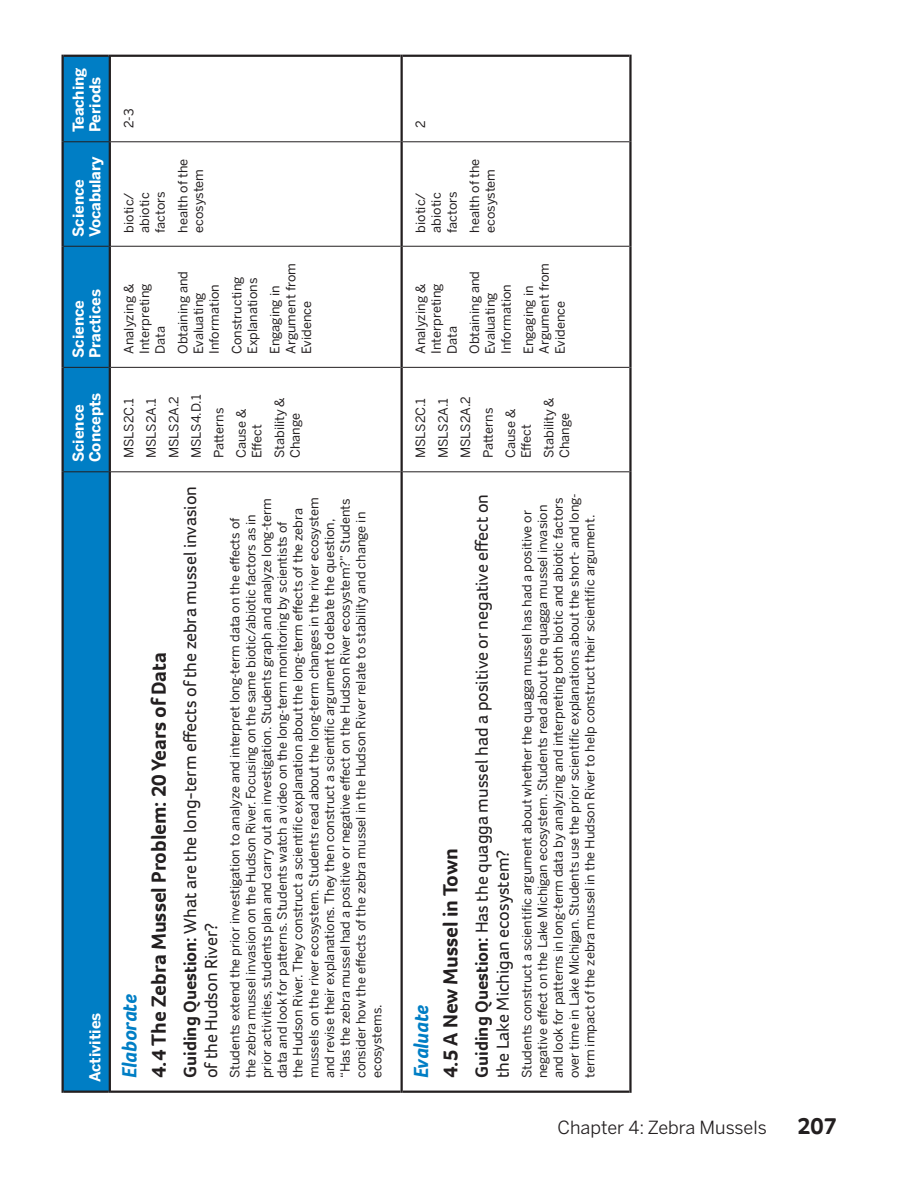
<style>
.page{position:relative;width:918px;height:1188px;background:#fff}
.page>*{position:absolute;margin:0;border:0;box-sizing:border-box;transform-origin:0 0}
.t1{font:700 24px "Foco";color:#231f20}
.Chapter_Overview__Ac{font:700 21px "Foco";color:#231f20}
.Chapter_Overview__5E{font:italic 700 21px "Foco";color:#007ec5}
.Chapter_Overview__Gu{font:18px/21px "Foco";color:#231f20}
.t2{font:18px "Benton Sans";color:#231f20}
.Chapter_Overview__Ta{font:700 15px/16.5px "Benton Sans";color:#fff}
.Chapter_Overview__Su{font:12.75px/15.8px "Benton Sans";color:#231f20}
.s1{font-weight:700}
</style>
<div class="page">
<div style="left:64px;top:57px;width:45px;height:1034px;background:#007ec5"></div>
<hr style="left:64px;top:471px;width:45px;height:1px;background:#231f20">
<hr style="left:64px;top:367px;width:45px;height:1px;background:#231f20">
<hr style="left:64px;top:246px;width:45px;height:1px;background:#231f20">
<hr style="left:403px;top:471px;width:226px;height:1px;background:#231f20">
<hr style="left:403px;top:367px;width:226px;height:1px;background:#231f20">
<hr style="left:403px;top:246px;width:226px;height:1px;background:#231f20">
<hr style="left:62px;top:472px;width:2px;height:621px;background:#231f20">
<hr style="left:62px;top:367px;width:2px;height:105px;background:#231f20">
<hr style="left:62px;top:246px;width:2px;height:121px;background:#231f20">
<hr style="left:62px;top:142px;width:2px;height:104px;background:#231f20">
<hr style="left:62px;top:55px;width:2px;height:87px;background:#231f20">
<hr style="left:64px;top:55px;width:45px;height:2px;background:#231f20">
<hr style="left:109px;top:472px;width:2px;height:621px;background:#231f20">
<hr style="left:109px;top:367px;width:2px;height:105px;background:#231f20">
<hr style="left:109px;top:246px;width:2px;height:121px;background:#231f20">
<hr style="left:109px;top:142px;width:2px;height:104px;background:#231f20">
<hr style="left:109px;top:55px;width:2px;height:86px;background:#231f20">
<hr style="left:111px;top:55px;width:290px;height:2px;background:#231f20">
<hr style="left:403px;top:55px;width:226px;height:2px;background:#231f20">
<hr style="left:629px;top:472px;width:3px;height:621px;background:#231f20">
<hr style="left:629px;top:367px;width:3px;height:105px;background:#231f20">
<hr style="left:629px;top:246px;width:3px;height:121px;background:#231f20">
<hr style="left:629px;top:142px;width:3px;height:104px;background:#231f20">
<hr style="left:629px;top:55px;width:3px;height:87px;background:#231f20">
<hr style="left:64px;top:141px;width:46px;height:1px;background:#231f20">
<hr style="left:64px;top:1091px;width:45px;height:2px;background:#231f20">
<hr style="left:111px;top:1091px;width:290px;height:2px;background:#231f20">
<hr style="left:111px;top:471px;width:290px;height:1px;background:#231f20">
<hr style="left:111px;top:367px;width:290px;height:1px;background:#231f20">
<hr style="left:111px;top:246px;width:290px;height:1px;background:#231f20">
<hr style="left:110px;top:141px;width:291px;height:1px;background:#231f20">
<hr style="left:403px;top:1091px;width:226px;height:2px;background:#231f20">
<hr style="left:401px;top:472px;width:2px;height:621px;background:#231f20">
<hr style="left:401px;top:367px;width:2px;height:105px;background:#231f20">
<hr style="left:401px;top:246px;width:2px;height:121px;background:#231f20">
<hr style="left:401px;top:142px;width:2px;height:104px;background:#231f20">
<hr style="left:401px;top:55px;width:2px;height:87px;background:#231f20">
<hr style="left:403px;top:141px;width:226px;height:1px;background:#231f20">
<p class="Chapter_Overview__Ta" style="left:70px;top:132px;width:66px;rotate:-90deg">Teaching<br>Periods</p>
<p class="Chapter_Overview__Ta" style="left:70px;top:237px;width:82px;rotate:-90deg">Science<br>Vocabulary</p>
<p class="Chapter_Overview__Ta" style="left:70px;top:358px;width:70px;rotate:-90deg">Science<br>Practices</p>
<p class="Chapter_Overview__Ta" style="left:70px;top:462px;width:71px;rotate:-90deg">Science<br>Concepts</p>
<p class="Chapter_Overview__Ta" style="left:86px;top:1082px;width:71px;rotate:-90deg">Activities</p>
<p class="Chapter_Overview__Su" style="left:121px;top:128px;width:21px;rotate:-90deg">2-3</p>
<p class="Chapter_Overview__Su" style="left:121px;top:233px;width:43px;text-align:justify;rotate:-90deg">biotic/ abiotic factors</p>
<p class="Chapter_Overview__Su" style="left:121px;top:354px;width:72px;text-align:justify;rotate:-90deg">Analyzing &amp; Interpreting Data</p>
<p class="Chapter_Overview__Su" style="left:175px;top:233px;width:75px;rotate:-90deg">health of the ecosystem</p>
<p class="Chapter_Overview__Su" style="left:175px;top:354px;width:84px;rotate:-90deg">Obtaining and<br>Evaluating<br>Information</p>
<p class="Chapter_Overview__Su" style="left:229px;top:354px;width:79px;rotate:-90deg">Constructing<br>Explanations</p>
<p class="Chapter_Overview__Su" style="left:267px;top:354px;width:92px;rotate:-90deg">Engaging in<br>Argument from<br>Evidence</p>
<p class="Chapter_Overview__Su" style="left:121px;top:458px;width:62px;rotate:-90deg">MSLS2C.1</p>
<p class="Chapter_Overview__Su" style="left:143px;top:458px;width:62px;rotate:-90deg">MSLS2A.1</p>
<p class="Chapter_Overview__Su" style="left:166px;top:458px;width:64px;rotate:-90deg">MSLS2A.2</p>
<p class="Chapter_Overview__Su" style="left:188px;top:458px;width:65px;rotate:-90deg">MSLS4.D.1</p>
<p class="Chapter_Overview__Su" style="left:211px;top:458px;width:52px;rotate:-90deg">Patterns</p>
<p class="Chapter_Overview__Su" style="left:233px;top:458px;width:51px;rotate:-90deg">Cause &amp;<br>Effect</p>
<p class="Chapter_Overview__Su" style="left:271px;top:458px;width:63px;rotate:-90deg">Stability &amp;<br>Change</p>
<p class="Chapter_Overview__5E" style="left:115px;top:1078px;width:85px;rotate:-90deg">Elaborate</p>
<p class="Chapter_Overview__Ac" style="left:145px;top:1078px;width:428px;rotate:-90deg">4.4 The Zebra Mussel Problem: 20 Years of Data</p>
<p class="Chapter_Overview__Gu" style="left:179px;top:1078px;width:594px;rotate:-90deg"><span class="s1">Guiding Question:</span> What are the long-term effects of the zebra mussel invasion of the Hudson River?</p>
<p class="Chapter_Overview__Su" style="left:227px;top:1078px;width:582px;rotate:-90deg">Students extend the prior investigation to analyze and interpret long-term data on the effects of the zebra mussel invasion on the Hudson River. Focusing on the same biotic/abiotic factors as in prior activities, students plan and carry out an investigation. Students graph and analyze long-term data and look for patterns. Students watch a video on the long-term monitoring by scientists of<br>the Hudson River. They construct a scientific explanation about the long-term effects of the zebra mussels on the river ecosystem. Students read about the long-term changes in the river ecosystem and revise their explanations. They then construct a scientific argument to debate the question, “Has the zebra mussel had a positive or negative effect on the Hudson River ecosystem?” Students consider how the effects of the zebra mussel in the Hudson River relate to stability and change in ecosystems.</p>
<p class="Chapter_Overview__Su" style="left:413px;top:128px;width:9px;rotate:-90deg">2</p>
<p class="Chapter_Overview__Su" style="left:413px;top:233px;width:43px;text-align:justify;rotate:-90deg">biotic/ abiotic factors</p>
<p class="Chapter_Overview__Su" style="left:413px;top:354px;width:72px;text-align:justify;rotate:-90deg">Analyzing &amp; Interpreting Data</p>
<p class="Chapter_Overview__Su" style="left:467px;top:233px;width:75px;rotate:-90deg">health of the ecosystem</p>
<p class="Chapter_Overview__Su" style="left:467px;top:354px;width:84px;rotate:-90deg">Obtaining and<br>Evaluating<br>Information</p>
<p class="Chapter_Overview__Su" style="left:521px;top:354px;width:92px;rotate:-90deg">Engaging in<br>Argument from<br>Evidence</p>
<p class="Chapter_Overview__Su" style="left:413px;top:458px;width:62px;rotate:-90deg">MSLS2C.1</p>
<p class="Chapter_Overview__Su" style="left:435px;top:458px;width:62px;rotate:-90deg">MSLS2A.1</p>
<p class="Chapter_Overview__Su" style="left:458px;top:458px;width:64px;rotate:-90deg">MSLS2A.2</p>
<p class="Chapter_Overview__Su" style="left:480px;top:458px;width:52px;rotate:-90deg">Patterns</p>
<p class="Chapter_Overview__Su" style="left:503px;top:458px;width:51px;rotate:-90deg">Cause &amp;<br>Effect</p>
<p class="Chapter_Overview__Su" style="left:541px;top:458px;width:63px;rotate:-90deg">Stability &amp;<br>Change</p>
<p class="Chapter_Overview__5E" style="left:407px;top:1078px;width:75px;rotate:-90deg">Evaluate</p>
<p class="Chapter_Overview__Ac" style="left:437px;top:1078px;width:232px;rotate:-90deg">4.5 A New Mussel in Town</p>
<p class="Chapter_Overview__Gu" style="left:471px;top:1078px;width:586px;rotate:-90deg"><span class="s1">Guiding Question:</span> Has the quagga mussel had a positive or negative effect on the Lake Michigan ecosystem?</p>
<p class="Chapter_Overview__Su" style="left:519px;top:1078px;width:586px;rotate:-90deg">Students construct a scientific argument about whether the quagga mussel has had a positive or negative effect on the Lake Michigan ecosystem. Students read about the quagga mussel invasion and look for patterns in long-term data by analyzing and interpreting both biotic and abiotic factors over time in Lake Michigan. Students use the prior scientific explanations about the short- and long&shy;term impact of the zebra mussel in the Hudson River to help construct their scientific argument.</p>
<p class="t2" style="left:557px;top:1117px;width:211px">Chapter 4: Zebra Mussels</p>
<h1 class="t1" style="left:797px;top:1110px;width:41px">207</h1>
</div>
